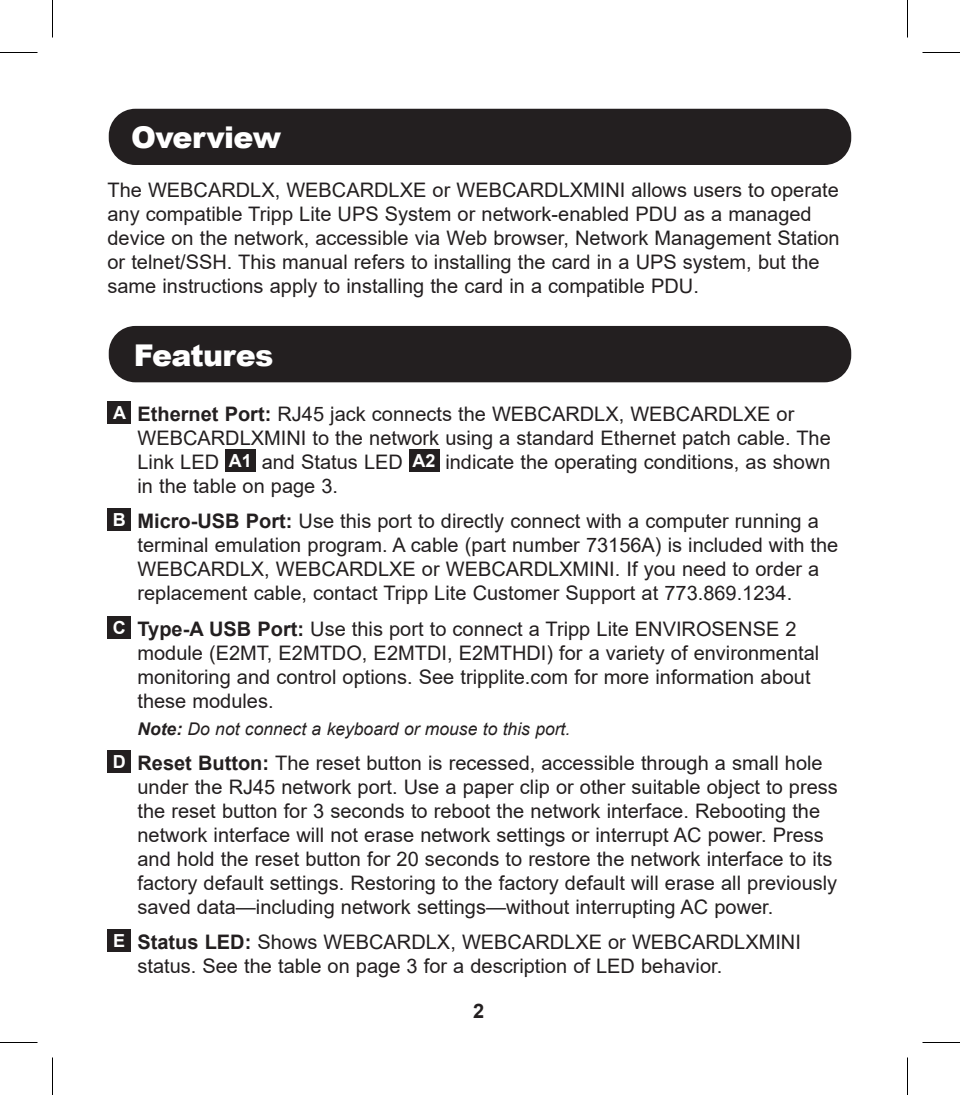
<style>
.page{position:relative;width:960px;height:1095px;background:#fff}
.page>*{position:absolute;margin:0;border:0;box-sizing:border-box;transform-origin:0 0}
.t1{font:900 30px "Arial";letter-spacing:-.02em;color:#fff}
.t2{font:20px/24px "Arial";color:#231f20}
.t3{font:700 20px "Arial";color:#231f20}
.t4{font:700 18px "Arial";color:#fff}
.t5{font:italic 17.5px "Arial";color:#231f20}
.s1{font-weight:700}
</style>
<div class="page">
<div style="left:109px;top:109px;width:742px;height:56px;background:#231f20;border-radius:27px"></div>
<div style="left:108px;top:401px;width:23px;height:23px;background:#231f20"></div>
<div style="left:225px;top:449px;width:31px;height:23px;background:#231f20"></div>
<div style="left:409px;top:449px;width:30px;height:23px;background:#231f20"></div>
<div style="left:108px;top:509px;width:23px;height:22px;background:#231f20"></div>
<div style="left:108px;top:616px;width:23px;height:22px;background:#231f20"></div>
<div style="left:108px;top:750px;width:23px;height:23px;background:#231f20"></div>
<div style="left:108px;top:930px;width:23px;height:22px;background:#231f20"></div>
<div style="left:109px;top:326px;width:742px;height:56px;background:#231f20;border-radius:27px"></div>
<hr style="left:0;top:52px;width:38px;height:1px;background:#000">
<hr style="left:922px;top:52px;width:38px;height:1px;background:#000">
<hr style="left:0;top:1042px;width:38px;height:1px;background:#000">
<hr style="left:922px;top:1042px;width:38px;height:1px;background:#000">
<hr style="left:52px;top:0;width:1px;height:38px;background:#000">
<hr style="left:52px;top:1058px;width:1px;height:37px;background:#000">
<hr style="left:907px;top:0;width:1px;height:38px;background:#000">
<hr style="left:907px;top:1058px;width:1px;height:37px;background:#000">
<p class="t1" style="left:131px;top:115px;width:152px">Overview</p>
<p class="t2" style="left:108px;top:178px;width:734px">The WEBCARDLX, WEBCARDLXE or WEBCARDLXMINI allows users to operate any compatible Tripp Lite UPS System or network-enabled PDU as a managed device on the network, accessible via Web browser, Network Management Station or telnet/SSH. This manual refers to installing the card in a UPS system, but the same instructions apply to installing the card in a compatible PDU.</p>
<p class="t1" style="left:134px;top:333px;width:141px">Features</p>
<p class="t4" style="left:113px;top:400px;width:14px">A</p>
<p class="t2" style="left:138px;top:402px;width:695px"><span class="s1">Ethernet Port:</span> RJ45 jack connects the WEBCARDLX, WEBCARDLXE or<br>WEBCARDLXMINI to the network using a standard Ethernet patch cable. The<br>Link LED</p>
<p class="t4" style="left:229px;top:448px;width:25px">A1</p>
<p class="t2" style="left:262px;top:450px;width:143px">and Status LED</p>
<p class="t4" style="left:413px;top:448px;width:25px">A2</p>
<p class="t2" style="left:445px;top:450px;width:387px">indicate the operating conditions, as shown</p>
<p class="t2" style="left:138px;top:474px;width:202px">in the table on page 3.</p>
<p class="t4" style="left:113px;top:507px;width:14px">B</p>
<p class="t2" style="left:138px;top:509px;width:702px"><span class="s1">Micro-USB Port:</span> Use this port to directly connect with a computer running a terminal emulation program. A cable (part number 73156A) is included with the WEBCARDLX, WEBCARDLXE or WEBCARDLXMINI. If you need to order a replacement cable, contact Tripp Lite Customer Support at 773.869.1234.</p>
<p class="t4" style="left:113px;top:615px;width:14px">C</p>
<p class="t2" style="left:138px;top:616px;width:683px"><span class="s1">Type-A USB Port:</span> Use this port to connect a Tripp Lite ENVIROSENSE 2 module (E2MT, E2MTDO, E2MTDI, E2MTHDI) for a variety of environmental monitoring and control options. See tripplite.com for more information about these modules.</p>
<p class="t5" style="left:138px;top:717px;width:434px"><span class="s1">Note:</span> Do not connect a keyboard or mouse to this port.</p>
<p class="t4" style="left:113px;top:749px;width:14px">D</p>
<p class="t2" style="left:138px;top:751px;width:702px"><span class="s1">Reset Button:</span> The reset button is recessed, accessible through a small hole under the RJ45 network port. Use a paper clip or other suitable object to press the reset button for 3 seconds to reboot the network interface. Rebooting the network interface will not erase network settings or interrupt AC power. Press and hold the reset button for 20 seconds to restore the network interface to its factory default settings. Restoring to the factory default will erase all previously saved data—including network settings—without interrupting AC power.</p>
<p class="t4" style="left:113px;top:928px;width:14px">E</p>
<p class="t2" style="left:138px;top:930px;width:665px"><span class="s1">Status LED:</span> Shows WEBCARDLX, WEBCARDLXE or WEBCARDLXMINI status. See the table on page 3 for a description of LED behavior.</p>
<p class="t3" style="left:473px;top:997px;width:13px">2</p>
</div>
